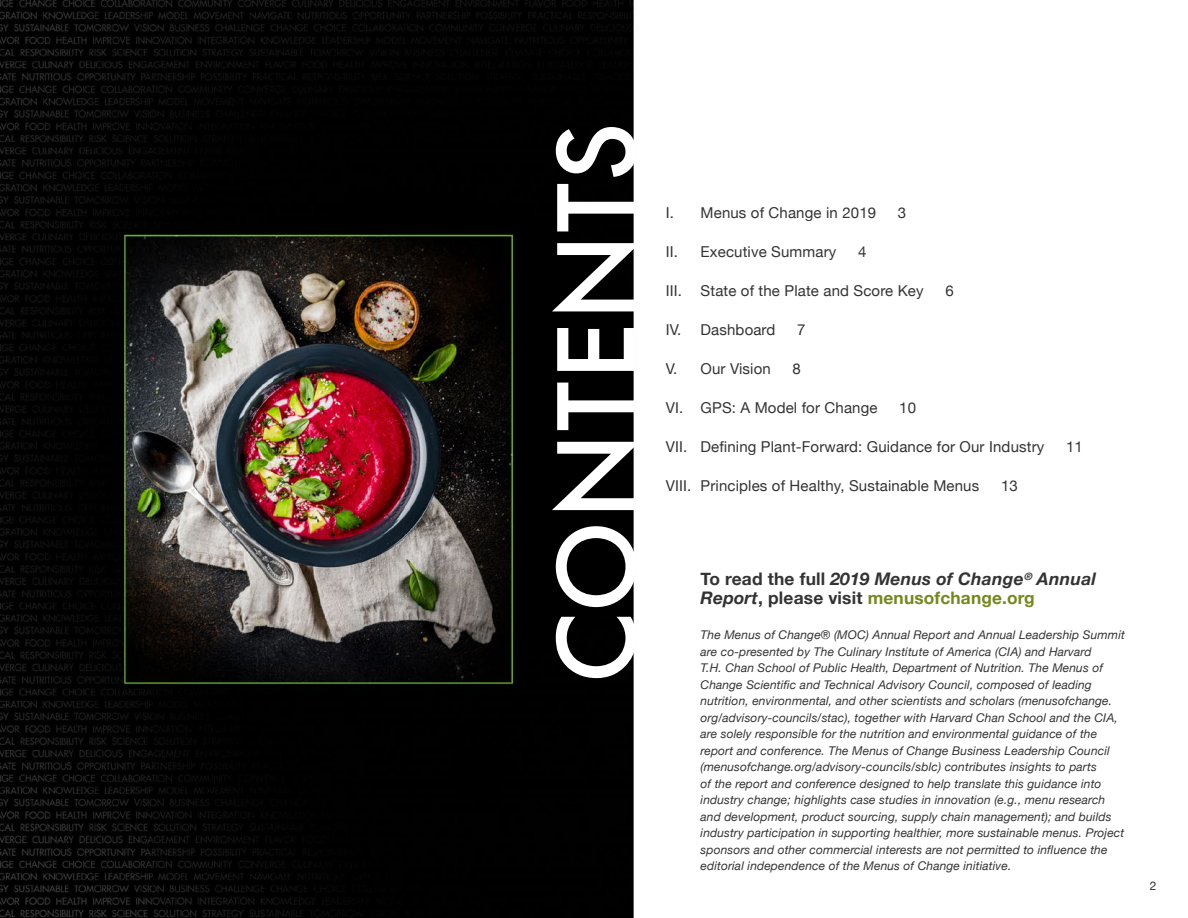
<style>
.page{position:relative;width:1188px;height:918px;background:#fff}
.page>*{position:absolute;margin:0;border:0;box-sizing:border-box;transform-origin:0 0}
.t1{font:500 116.55px "Futura PT";letter-spacing:.01em;color:#fff}
.t2{font:italic 700 17.4px "Helvetica Neue";letter-spacing:.01em;color:#333}
.t3{font:700 17.25px "Helvetica Neue";letter-spacing:.01em;color:#76871e}
.t4{font:15px "Helvetica Neue";letter-spacing:.01em;color:#333}
.t5{font:italic 12px/16.5px "Helvetica Neue";letter-spacing:.01em;color:#333}
.t6{font:12px "Helvetica Neue";color:#323232}
.s1{font-style:normal}
.s2{font-style:italic;font-size:17.4px;color:#333}
.s3{font-size:17.4px;color:#333}
</style>
<div class="page">
<img style="left:0;top:0;width:634px;height:918px">
<h1 class="t1" style="left:526px;top:684px;width:564px;rotate:-90deg">CONTENTS</h1>
<p class="t4" style="left:666px;top:202px;width:10px">I.</p>
<p class="t4" style="left:666px;top:241px;width:14px">II.</p>
<p class="t4" style="left:666px;top:280px;width:18px">III.</p>
<p class="t4" style="left:666px;top:319px;width:17px">IV.</p>
<p class="t4" style="left:666px;top:358px;width:13px">V.</p>
<p class="t4" style="left:666px;top:397px;width:19px">VI.</p>
<p class="t4" style="left:666px;top:436px;width:23px">VII.</p>
<p class="t4" style="left:666px;top:475px;width:27px">VIII.</p>
<p class="t4" style="left:701px;top:202px;width:177px">Menus of Change in 2019</p>
<p class="t4" style="left:898px;top:202px;width:10px">3</p>
<p class="t4" style="left:701px;top:241px;width:137px">Executive Summary</p>
<p class="t4" style="left:858px;top:241px;width:10px">4</p>
<p class="t4" style="left:701px;top:280px;width:225px">State of the Plate and Score Key</p>
<p class="t4" style="left:945px;top:280px;width:10px">6</p>
<p class="t4" style="left:701px;top:319px;width:76px">Dashboard</p>
<p class="t4" style="left:797px;top:319px;width:10px">7</p>
<p class="t4" style="left:701px;top:358px;width:72px">Our Vision</p>
<p class="t4" style="left:793px;top:358px;width:10px">8</p>
<p class="t4" style="left:701px;top:397px;width:178px">GPS: A Model for Change</p>
<p class="t4" style="left:899px;top:397px;width:18px">10</p>
<p class="t4" style="left:701px;top:436px;width:345px">Defining Plant-Forward: Guidance for Our Industry</p>
<p class="t4" style="left:1066px;top:436px;width:18px">11</p>
<p class="t4" style="left:701px;top:475px;width:280px">Principles of Healthy, Sustainable Menus</p>
<p class="t4" style="left:1001px;top:475px;width:18px">13</p>
<h2 class="t2" style="left:701px;top:566px;width:397px"><span class="s1">To read the full</span> 2019 Menus of Change<sup>®</sup> Annual</h2>
<h3 class="t3" style="left:701px;top:584px;width:336px"><span class="s2">Report</span><span class="s3">, please visit</span> menusofchange.org</h3>
<p class="t5" style="left:701px;top:627px;width:426px">The Menus of Change® (MOC) Annual Report and Annual Leadership Summit are co-presented by The Culinary Institute of America (CIA) and Harvard<br>T.H. Chan School of Public Health, Department of Nutrition. The Menus of Change Scientific and Technical Advisory Council, composed of leading nutrition, environmental, and other scientists and scholars (menusofchange. org/advisory-councils/stac), together with Harvard Chan School and the CIA, are solely responsible for the nutrition and environmental guidance of the report and conference. The Menus of Change Business Leadership Council (menusofchange.org/advisory-councils/sblc) contributes insights to parts<br>of the report and conference designed to help translate this guidance into industry change; highlights case studies in innovation (e.g., menu research and development, product sourcing, supply chain management); and builds industry participation in supporting healthier, more sustainable menus. Project sponsors and other commercial interests are not permitted to influence the editorial independence of the Menus of Change initiative.</p>
<p class="t6" style="left:1150px;top:877px;width:8px">2</p>
</div>
